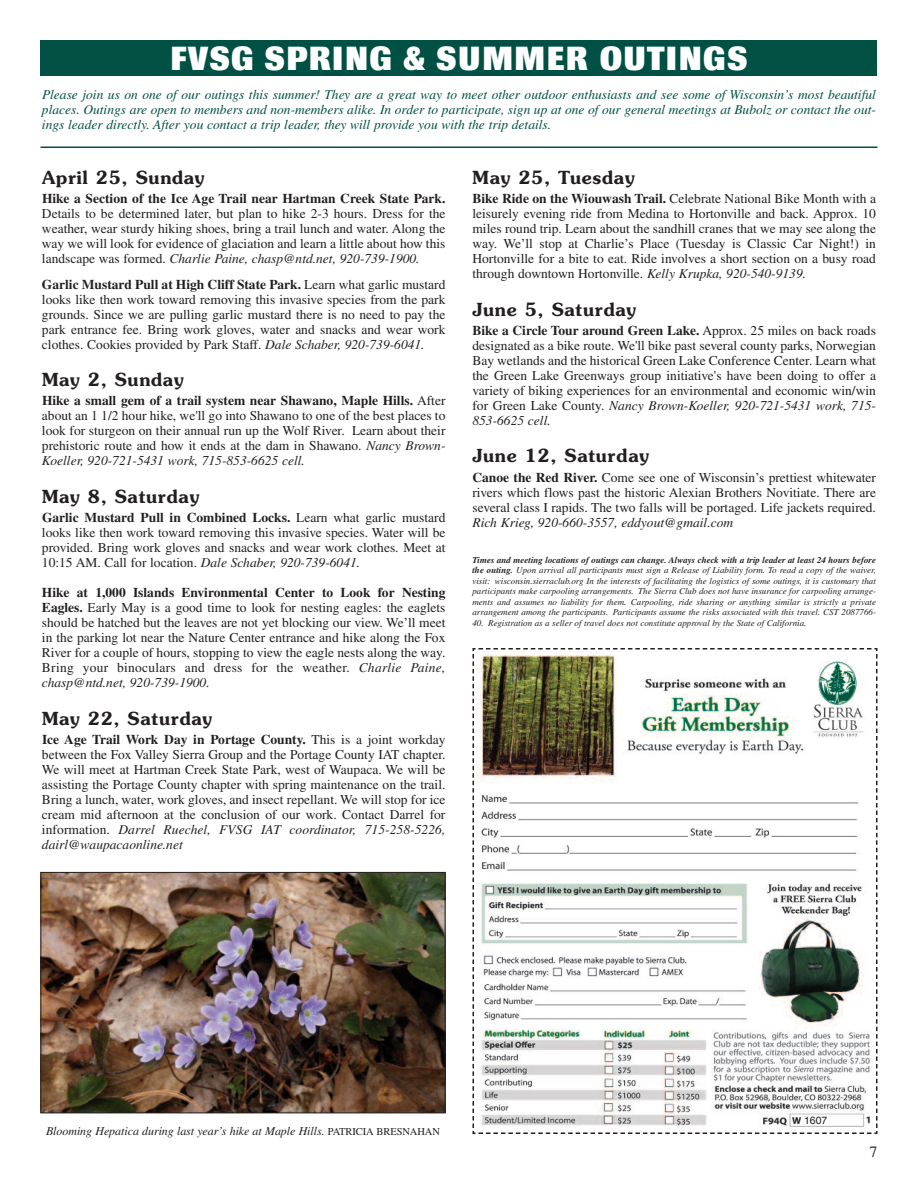
<style>
.page{position:relative;width:918px;height:1188px;background:#fff}
.page>*{position:absolute;margin:0;border:0;box-sizing:border-box;transform-origin:0 0}
.t1{font:800 33px "Imago";letter-spacing:.055em;color:#fff;scale:.91 1}
.t2{font:600 18px "Souvenir";letter-spacing:.035em;color:#231f20}
.t3{font:15.75px "Times";color:#231f20}
.t4{font:13.5px/15px "Times";color:#231f20;text-align:justify}
.t5{font:italic 13.5px/15px "Times";color:#005143;text-align:justify}
.t6{font:700 13.5px "Times";color:#231f20}
.t7{font:italic 13.5px "Times";color:#231f20}
.t8{font:italic 12px "Times";letter-spacing:-.005em;color:#231f20}
.t9{font:10.5px "Helvetica";color:#231f20}
.t10{font:italic 9px/10.5px "Times";color:#231f20;text-align:justify}
.s1{font-style:italic}
.s2{font-weight:700}
.s3{font-style:normal;font-size:10.5px}
</style>
<div class="page">
<div style="left:40px;top:40px;width:838px;height:36px;background:#005143"></div>
<svg style="left:472px;top:648px;width:406px;height:486px"></svg>
<hr style="left:40px;top:147px;width:838px;height:1px;background:#005143">
<img style="left:42px;top:874px;width:401px;height:237px">
<div style="left:40px;top:872px;width:405px;height:241px;border:1px solid #231f20"></div>
<h1 class="t1" style="left:171px;top:46px;width:635px">FVSG SPRING &amp; SUMMER OUTINGS</h1>
<p class="t5" style="left:42px;top:88px;width:836px">Please join us on one of our outings this summer! They are a great way to meet other outdoor enthusiasts and see some of Wisconsin’s most beautiful places. Outings are open to members and non-members alike. In order to participate, sign up at one of our general meetings at Bubolz or contact the out&shy;ings leader directly. After you contact a trip leader, they will provide you with the trip details.</p>
<h2 class="t2" style="left:42px;top:167px;width:164px">April 25, Sunday</h2>
<p class="t6" style="left:42px;top:194px;width:405px">Hike a Section of the Ice Age Trail near Hartman Creek State Park.</p>
<p class="t4" style="left:42px;top:208px;width:405px">Details to be determined later, but plan to hike 2-3 hours. Dress for the weather, wear sturdy hiking shoes, bring a trail lunch and water. Along the way we will look for evidence of glaciation and learn a little about how this landscape was formed. <span class="s1">Charlie Paine, chasp@ntd.net, 920-739-1900.</span></p>
<p class="t4" style="left:42px;top:278px;width:405px"><span class="s2">Garlic Mustard Pull at High Cliff State Park.</span> Learn what garlic mustard looks like then work toward removing this invasive species from the park grounds. Since we are pulling garlic mustard there is no need to pay the park entrance fee. Bring work gloves, water and snacks and wear work clothes. Cookies provided by Park Staff. <span class="s1">Dale Schaber, 920-739-6041.</span></p>
<h2 class="t2" style="left:42px;top:369px;width:143px">May 2, Sunday</h2>
<p class="t4" style="left:42px;top:395px;width:405px"><span class="s2">Hike a small gem of a trail system near Shawano, Maple Hills.</span> After about an 1 1/2 hour hike, we'll go into Shawano to one of the best places to look for sturgeon on their annual run up the Wolf River. Learn about their prehistoric route and how it ends at the dam in Shawano. <span class="s1">Nancy Brown-Koeller, 920-721-5431 work, 715-853-6625 cell.</span></p>
<h2 class="t2" style="left:42px;top:486px;width:159px">May 8, Saturday</h2>
<p class="t4" style="left:42px;top:512px;width:405px"><span class="s2">Garlic Mustard Pull in Combined Locks.</span> Learn what garlic mustard looks like then work toward removing this invasive species. Water will be provided. Bring work gloves and snacks and wear work clothes. Meet at 10:15 AM. Call for location. <span class="s1">Dale Schaber, 920-739-6041.</span></p>
<p class="t4" style="left:42px;top:587px;width:405px"><span class="s2">Hike at 1,000 Islands Environmental Center to Look for Nesting Eagles.</span> Early May is a good time to look for nesting eagles: the eaglets should be hatched but the leaves are not yet blocking our view. We’ll meet in the parking lot near the Nature Center entrance and hike along the Fox River for a couple of hours, stopping to view the eagle nests along the way.<br>Bring your binoculars and dress for the weather. <span class="s1">Charlie Paine, chasp@ntd.net, 920-739-1900.</span></p>
<h2 class="t2" style="left:42px;top:708px;width:172px">May 22, Saturday</h2>
<p class="t4" style="left:42px;top:733px;width:405px"><span class="s2">Ice Age Trail Work Day in Portage County.</span> This is a joint workday between the Fox Valley Sierra Group and the Portage County IAT chapter.<br>We will meet at Hartman Creek State Park, west of Waupaca. We will be assisting the Portage County chapter with spring maintenance on the trail.<br>Bring a lunch, water, work gloves, and insect repellant. We will stop for ice cream mid afternoon at the conclusion of our work. Contact Darrel for information. <span class="s1">Darrel Ruechel, FVSG IAT coordinator, 715-258-5226, dairl@waupacaonline.net</span></p>
<h2 class="t2" style="left:472px;top:167px;width:164px">May 25, Tuesday</h2>
<p class="t4" style="left:472px;top:193px;width:405px"><span class="s2">Bike Ride on the Wiouwash Trail.</span> Celebrate National Bike Month with a leisurely evening ride from Medina to Hortonville and back. Approx. 10 miles round trip. Learn about the sandhill cranes that we may see along the way. We’ll stop at Charlie’s Place (Tuesday is Classic Car Night!) in Hortonville for a bite to eat. Ride involves a short section on a busy road through downtown Hortonville. <span class="s1">Kelly Krupka, 920-540-9139.</span></p>
<h2 class="t2" style="left:472px;top:299px;width:165px">June 5, Saturday</h2>
<p class="t4" style="left:472px;top:324px;width:405px"><span class="s2">Bike a Circle Tour around Green Lake.</span> Approx. 25 miles on back roads designated as a bike route. We'll bike past several county parks, Norwegian Bay wetlands and the historical Green Lake Conference Center. Learn what the Green Lake Greenways group initiative's have been doing to offer a variety of biking experiences for an environmental and economic win/win for Green Lake County. <span class="s1">Nancy Brown-Koeller, 920-721-5431 work, 715- 853-6625 cell.</span></p>
<h2 class="t2" style="left:472px;top:446px;width:178px">June 12, Saturday</h2>
<p class="t4" style="left:472px;top:471px;width:405px"><span class="s2">Canoe the Red River.</span> Come see one of Wisconsin’s prettiest whitewater rivers which flows past the historic Alexian Brothers Novitiate. There are several class I rapids. The two falls will be portaged. Life jackets required.</p>
<p class="t7" style="left:472px;top:518px;width:262px">Rich Krieg, 920-660-3557, eddyout@gmail.com</p>
<p class="t10" style="left:472px;top:555px;width:405px"><span class="s2">Times and meeting locations of outings can change. Always check with a trip leader at least 24 hours before the outing.</span> Upon arrival all participants must sign a Release of Liability form. To read a copy of the waiver, visit: wisconsin.sierraclub.org In the interests of facilitating the logistics of some outings, it is customary that participants make carpooling arrangements. The Sierra Club does not have insurance for carpooling arrange&shy;ments and assumes no liability for them. Carpooling, ride sharing or anything similar is strictly a private arrangement among the participants. Participants assume the risks associated with this travel. CST 2087766-</p>
<p class="t10" style="left:472px;top:618px;width:335px">40. Registration as a seller of travel does not constitute approval by the State of California.</p>
<p class="t8" style="left:46px;top:1127px;width:395px">Blooming Hepatica during last year’s hike at Maple Hills. <span class="s3">PATRICIA BRESNAHAN</span></p>
<p class="t9" style="left:804px;top:1116px;width:25px">1607</p>
<p class="t3" style="left:870px;top:1146px;width:9px">7</p>
</div>
